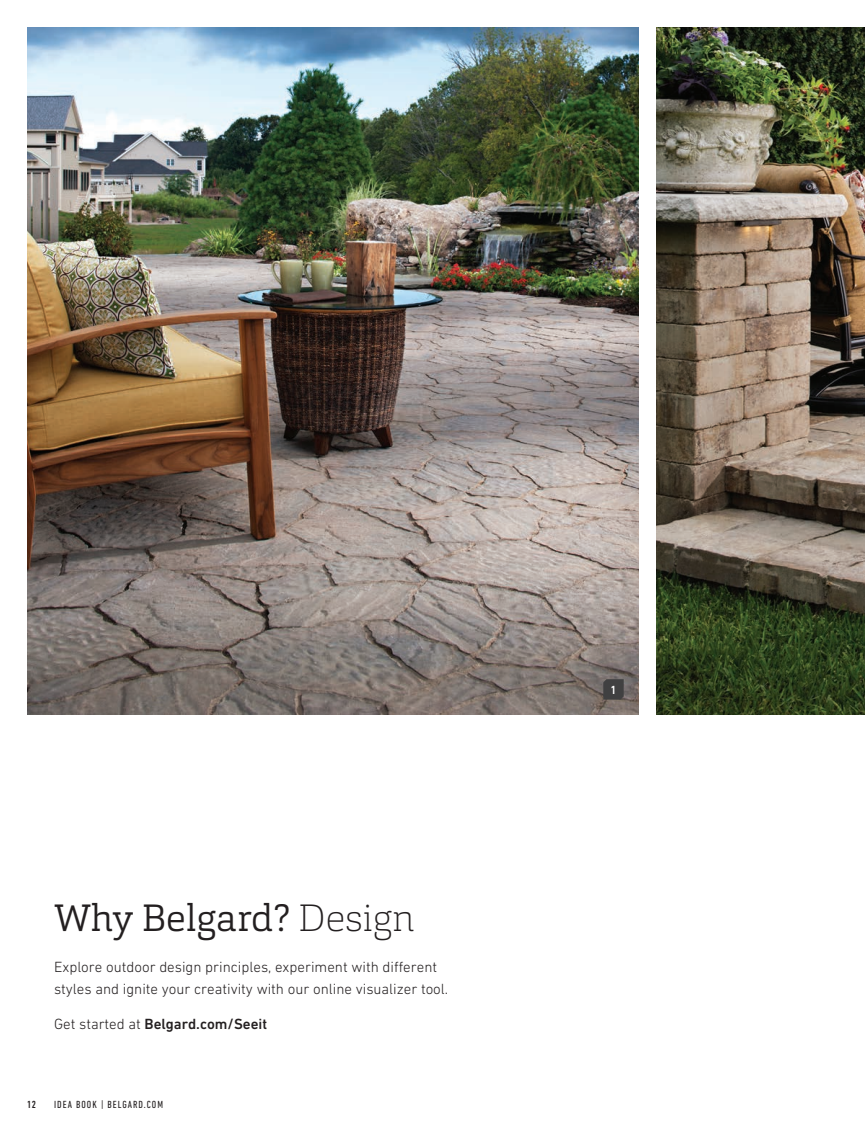
<style>
.page{position:relative;width:865px;height:1135px;background:#fff}
.page>*{position:absolute;margin:0;border:0;box-sizing:border-box;transform-origin:0 0}
.t1{font:300 37.5px "Cargan";color:#231f20}
.t2{font:300 15px/22.5px "DIN Next W1 G";color:#231f20}
.t3{font:500 15px "DIN Next W1 G";color:#231f20}
.t4{font:500 12px "DIN Next LT Pro";color:#fff}
.t5{font:condensed 10.5px "DIN Next LT Pro";letter-spacing:.1em;color:#231f20}
.t6{font:500 condensed 10.5px "DIN Next LT Pro";color:#231f20}
.s1{font-weight:100}
.s2{font-weight:300}
</style>
<div class="page">
<img style="left:27px;top:27px;width:611px;height:687px">
<img style="left:656px;top:27px;width:208px;height:687px">
<svg style="left:603px;top:679px;width:20px;height:20px"></svg>
<h1 class="t1" style="left:54px;top:893px;width:362px">Why Belgard? <span class="s1">Design</span></h1>
<p class="t2" style="left:54px;top:954px;width:395px">Explore outdoor design principles, experiment with different styles and ignite your creativity with our online visualizer tool.</p>
<p class="t3" style="left:54px;top:1014px;width:214px"><span class="s2">Get started at</span> Belgard.com/Seeit</p>
<p class="t6" style="left:27px;top:1098px;width:10px">12</p>
<p class="t5" style="left:54px;top:1098px;width:110px">IDEA BOOK | BELGARD.COM</p>
<p class="t4" style="left:610px;top:682px;width:8px">1</p>
</div>
